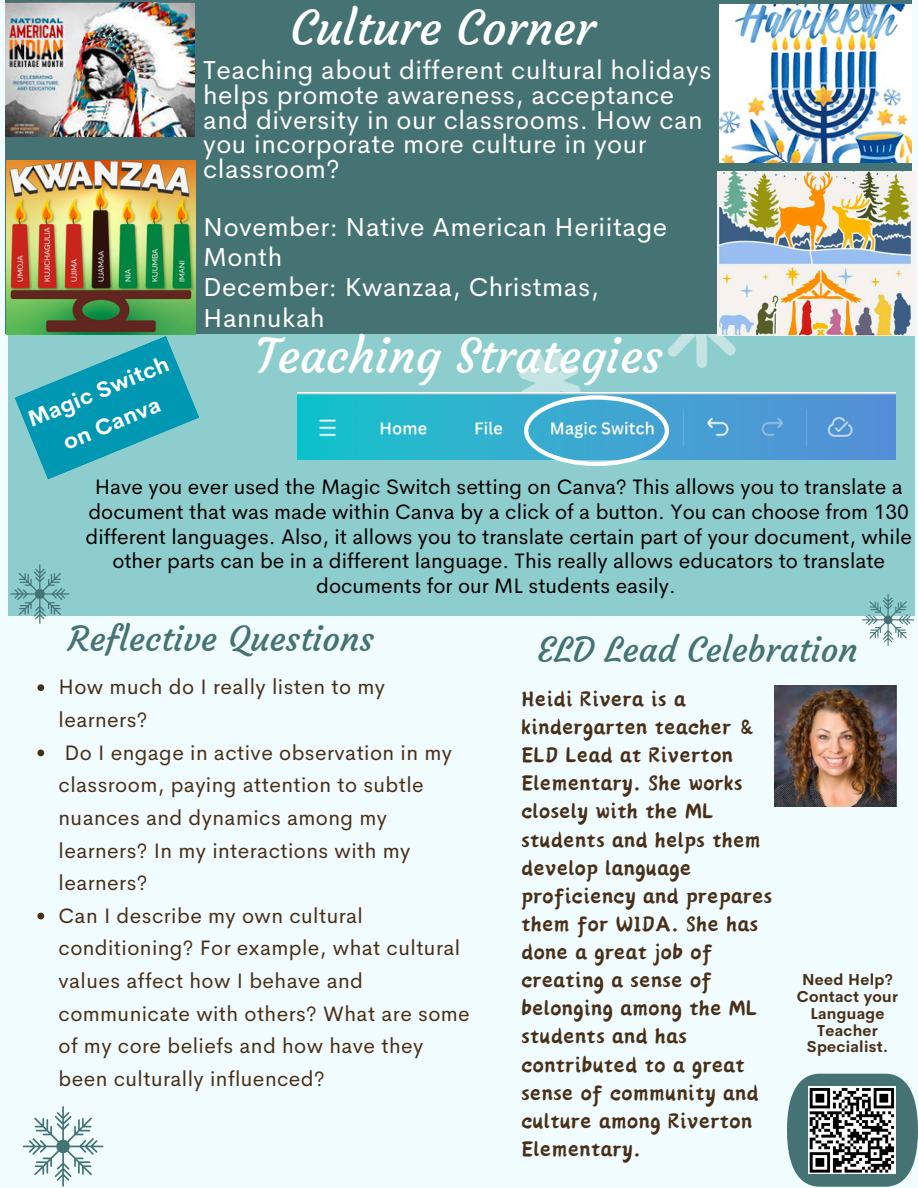
<style>
.page{position:relative;width:918px;height:1188px;background:#f1fcff}
.page>*{position:absolute;margin:0;border:0;box-sizing:border-box;transform-origin:0 0}
.t1{font:48px "Courgette";color:#fff}
.t2{font:34.5px "Courgette";color:#457373}
.t3{font:26.25px/28.2px "Canva Li";letter-spacing:.02em;color:#472f18}
.t4{font:26.1px/24.8px "Cerebri Sans";letter-spacing:.02em;color:#fffffe}
.t5{font:700 22.05px "Cerebri Sans";color:#fffffe}
.t6{font:21px/32.7px "Cerebri Sans";letter-spacing:.02em;color:#472f18}
.t7{font:21px/24.8px "Cerebri Sans";color:#000;text-align:center}
.t8{font:700 15.45px/16.8px "Cerebri Sans";letter-spacing:.02em;color:#472f18;text-align:center}
</style>
<div class="page">
<div style="left:8px;top:234px;width:906px;height:381px;background:#8dcdcd"></div>
<img style="left:496px;top:334px;width:395px;height:126px">
<div style="left:6px;top:0;width:906px;height:334px;background:#457373"></div>
<svg style="left:10px;top:564px;width:59px;height:60px"></svg>
<svg style="left:862px;top:594px;width:52px;height:52px"></svg>
<svg style="left:23px;top:1106px;width:80px;height:81px"></svg>
<svg style="left:787px;top:1074px;width:131px;height:113px"></svg>
<img style="left:809px;top:1087px;width:87px;height:87px">
<img style="left:6px;top:3px;width:189px;height:133px">
<img style="left:6px;top:161px;width:189px;height:173px">
<img style="left:719px;top:4px;width:193px;height:159px">
<img style="left:717px;top:171px;width:198px;height:164px">
<svg style="left:15px;top:336px;width:185px;height:144px"></svg>
<img style="left:297px;top:393px;width:599px;height:66px">
<svg style="left:524px;top:395px;width:145px;height:71px"></svg>
<img style="left:775px;top:685px;width:121px;height:122px">
<svg style="left:37px;top:684px;width:7px;height:7px"></svg>
<svg style="left:37px;top:750px;width:7px;height:6px"></svg>
<svg style="left:37px;top:913px;width:7px;height:6px"></svg>
<p class="t1" style="left:290px;top:-2px;width:306px">Culture Corner</p>
<p class="t5" style="left:23px;top:407px;width:152px;rotate:-23deg">Magic Switch</p>
<p class="t5" style="left:59px;top:430px;width:104px;rotate:-23deg">on Canva</p>
<p class="t4" style="left:203px;top:58px;width:510px">Teaching about different cultural holidays helps promote awareness, acceptance and diversity in our classrooms. How can you incorporate more culture in your classroom?</p>
<p class="t4" style="left:203px;top:211px;width:466px;line-height:30.3px">November: Native American Heriitage<br>Month</p>
<p class="t4" style="left:203px;top:272px;width:397px;line-height:30.3px">December: Kwanzaa, Christmas,<br>Hannukah</p>
<p class="t1" style="left:255px;top:326px;width:409px">Teaching Strategies</p>
<p class="t7" style="left:86px;top:474px;width:828px">Have you ever used the Magic Switch setting on Canva? This allows you to translate a document that was made within Canva by a click of a button. You can choose from 130 different languages. Also, it allows you to translate certain part of your document, while other parts can be in a different language. This really allows educators to translate documents for our ML students easily.</p>
<p class="t2" style="left:68px;top:618px;width:308px">Reflective Questions</p>
<p class="t2" style="left:537px;top:628px;width:322px">ELD Lead Celebration</p>
<p class="t6" style="left:59px;top:671px;width:328px">How much do I really listen to my learners?</p>
<p class="t6" style="left:59px;top:736px;width:395px">Do I engage in active observation in my classroom, paying attention to subtle nuances and dynamics among my learners? In my interactions with my learners?</p>
<p class="t6" style="left:59px;top:899px;width:413px">Can I describe my own cultural conditioning? For example, what cultural values affect how I behave and communicate with others? What are some of my core beliefs and how have they been culturally influenced?</p>
<p class="t3" style="left:521px;top:686px;width:252px">Heidi Rivera is a kindergarten teacher &amp;<br>ELD Lead at Riverton<br>Elementary. She works closely with the ML students and helps them develop language proficiency and prepares them for WIDA. She has done a great job of creating a sense of belonging among the ML students and has contributed to a great sense of community and culture among Riverton<br>Elementary.</p>
<p class="t8" style="left:797px;top:971px;width:103px">Need Help?<br>Contact your<br>Language<br>Teacher<br>Specialist.</p>
</div>
